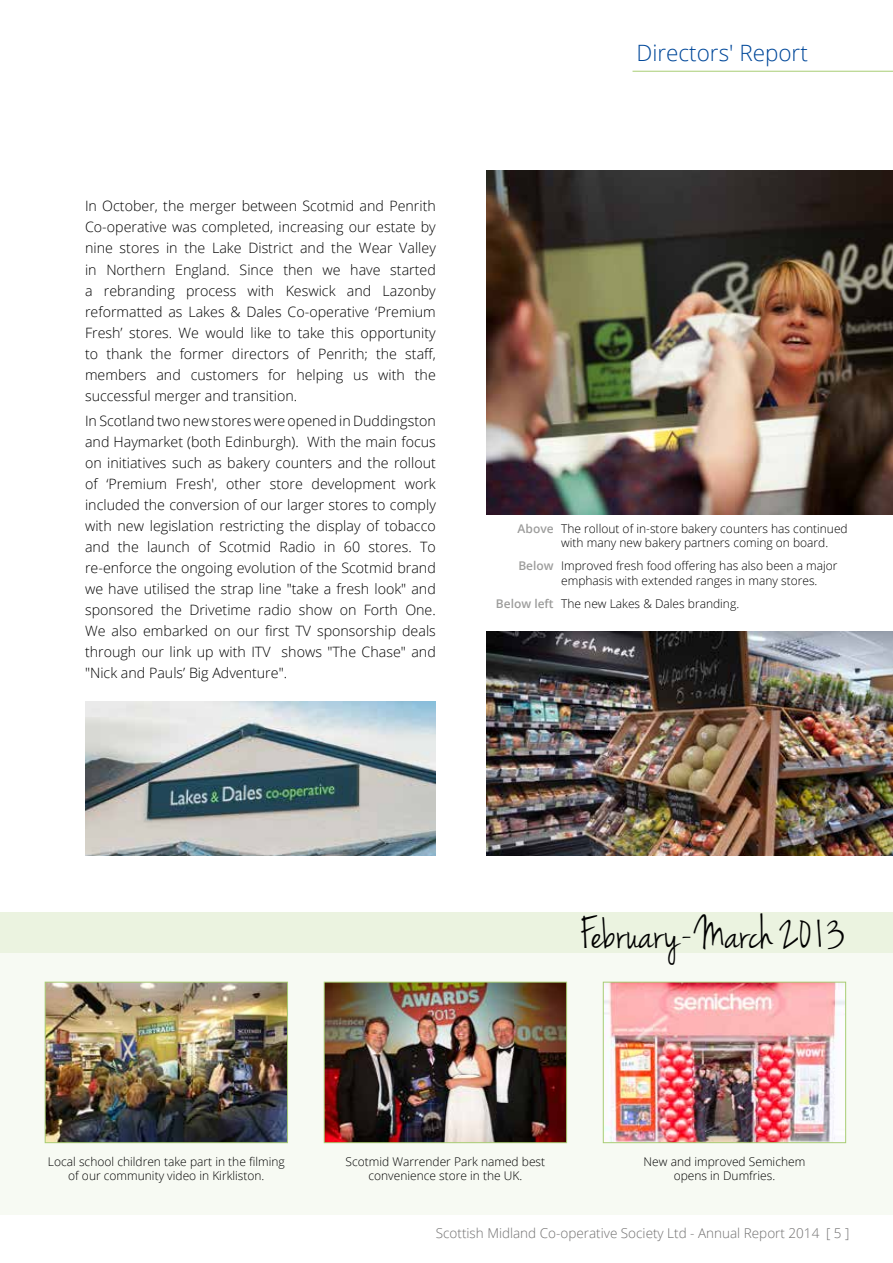
<style>
.page{position:relative;width:893px;height:1263px;background:#fff}
.page>*{position:absolute;margin:0;border:0;box-sizing:border-box;transform-origin:0 0}
.t1{font:48px "Jenna Sue";color:#000}
.t2{font:300 22.5px "Open Sans";color:#00489a}
.t3{font:300 14.25px/21px "Open Sans";color:#000;text-align:justify}
.t4{font:300 13.5px "Open Sans";color:#706f6f}
.t5{font:300 12px/14.4px "Open Sans";color:#000;text-align:center}
.s1{font-weight:600;color:#9d9d9c}
</style>
<div class="page">
<hr style="left:0;top:1214px;width:893px;height:1px;background:#a8cd74">
<hr style="left:632px;top:71px;width:261px;height:1px;background:#a8cd74">
<img style="left:486px;top:171px;width:407px;height:343px">
<img style="left:85px;top:702px;width:351px;height:153px">
<img style="left:486px;top:631px;width:407px;height:224px">
<div style="left:0;top:912px;width:893px;height:302px;background:#f7faf3"></div>
<div style="left:0;top:912px;width:893px;height:40px;background:#ebf3e0"></div>
<img style="left:326px;top:984px;width:239px;height:157px">
<div style="left:324px;top:982px;width:243px;height:161px;border:1px solid #a8cd74"></div>
<img style="left:605px;top:984px;width:239px;height:157px">
<div style="left:603px;top:982px;width:243px;height:161px;border:1px solid #a8cd74"></div>
<img style="left:47px;top:984px;width:239px;height:157px">
<div style="left:45px;top:982px;width:243px;height:161px;border:1px solid #a8cd74"></div>
<p class="t3" style="left:85px;top:195px;width:352px">In October, the merger between Scotmid and Penrith Co-operative was completed, increasing our estate by nine stores in the Lake District and the Wear Valley in Northern England. Since then we have started a rebranding process with Keswick and Lazonby reformatted as Lakes &amp; Dales Co-operative ‘Premium Fresh’ stores. We would like to take this opportunity to thank the former directors of Penrith; the staff, members and customers for helping us with the successful merger and transition.</p>
<p class="t3" style="left:85px;top:410px;width:352px">In Scotland two new stores were opened in Duddingston and Haymarket (both Edinburgh). With the main focus on initiatives such as bakery counters and the rollout of ‘Premium Fresh', other store development work included the conversion of our larger stores to comply with new legislation restricting the display of tobacco and the launch of Scotmid Radio in 60 stores. To re-enforce the ongoing evolution of the Scotmid brand we have utilised the strap line "take a fresh look" and sponsored the Drivetime radio show on Forth One.<br>We also embarked on our first TV sponsorship deals through our link up with ITV shows "The Chase" and "Nick and Pauls’ Big Adventure".</p>
<h2 class="t2" style="left:636px;top:38px;width:173px">Directors' Report</h2>
<p class="t5" style="left:561px;top:521px;width:288px;text-align:left;text-indent:-44px"><span class="s1">Above</span> The rollout of in-store bakery counters has continued with many new bakery partners coming on board.</p>
<p class="t5" style="left:561px;top:558px;width:278px;text-align:left;text-indent:-43px"><span class="s1">Below</span> Improved fresh food offering has also been a major emphasis with extended ranges in many stores.</p>
<p class="t5" style="left:496px;top:596px;width:245px"><span class="s1">Below left</span> The new Lakes &amp; Dales branding.</p>
<h1 class="t1" style="left:580px;top:906px;width:266px">February-March 2013</h1>
<p class="t5" style="left:48px;top:1154px;width:238px">Local school children take part in the filming of our community video in Kirkliston.</p>
<p class="t5" style="left:346px;top:1154px;width:201px">Scotmid Warrender Park named best convenience store in the UK.</p>
<p class="t5" style="left:644px;top:1154px;width:163px">New and improved Semichem opens in Dumfries.</p>
<p class="t4" style="left:436px;top:1224px;width:415px">Scottish Midland Co-operative Society Ltd - Annual Report 2014 [ 5 ]</p>
</div>
